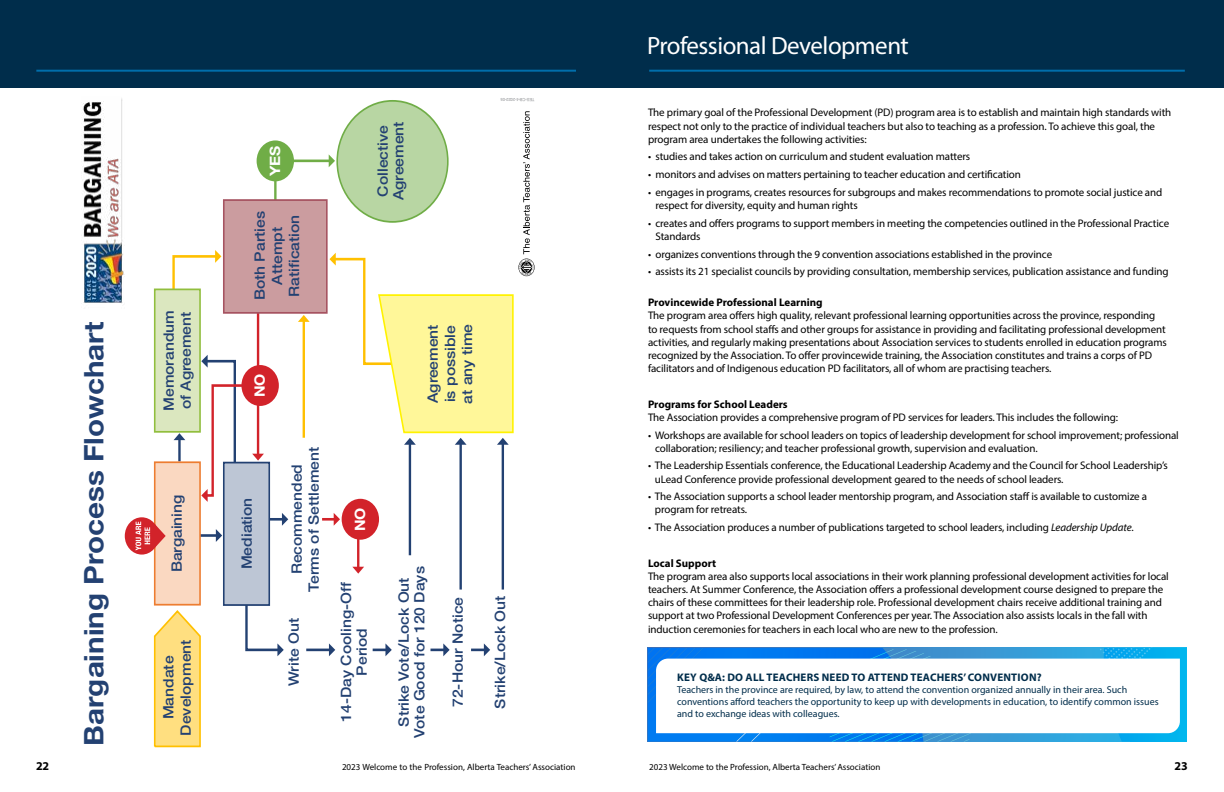
<style>
.page{position:relative;width:1224px;height:792px;background:#fff}
.page>*{position:absolute;margin:0;border:0;box-sizing:border-box;transform-origin:0 0}
.t1{font:700 27px "Helvetica Neue LT Std";color:#234172;scale:1.09 1}
.t2{font:25px "Myriad Pro";letter-spacing:-.02em;color:#fff}
.t3{font:500 14.3px/17.2px "Helvetica Neue LT Std";color:#234172;text-align:center;scale:1.09 1}
.t4{font:700 14.3px "Helvetica Neue LT Std";color:#fff;scale:1.09 1}
.t5{font:700 12px "Myriad Pro";color:#000}
.t6{font:11px/13.2px "Myriad Pro";letter-spacing:-.01em;color:#000}
.t7{font:700 11px "Myriad Pro";color:#000}
.t8{font:700 11px "Myriad Pro";letter-spacing:.02em;color:#002d4b}
.t9{font:10px/12px "Myriad Pro";color:#002d4b}
.t10{font:9px "Myriad Pro";color:#000}
.t11{font:4.3px "Helvetica LT Std";color:#8f9194;scale:.91 1}
.s1{font-style:italic}
</style>
<div class="page">
<div style="left:0;top:0;width:1224px;height:88px;background:#002d4b"></div>
<hr style="left:36px;top:70px;width:540px;height:2px;background:#006eab">
<hr style="left:257px;top:302px;width:2px;height:154px;background:#d2232a">
<hr style="left:178px;top:438px;width:3px;height:23px;background:#234172">
<svg style="left:174px;top:433px;width:11px;height:7px"></svg>
<div style="left:224px;top:200px;width:103px;height:113px;background:#cb9c9f"></div>
<div style="left:223px;top:199px;width:105px;height:115px;border:2px solid #a65361"></div>
<div style="left:337px;top:101px;width:111px;height:121px;background:#b8d6a3;border-radius:50%"></div>
<hr style="left:267px;top:518px;width:17px;height:3px;background:#234172">
<svg style="left:282px;top:513px;width:6px;height:13px"></svg>
<svg style="left:245px;top:602px;width:39px;height:54px"></svg>
<img style="left:83px;top:98px;width:41px;height:206px">
<svg style="left:153px;top:610px;width:48px;height:138px"></svg>
<hr style="left:199px;top:534px;width:19px;height:3px;background:#234172">
<svg style="left:216px;top:529px;width:6px;height:13px"></svg>
<hr style="left:306px;top:649px;width:25px;height:2px;background:#234172">
<svg style="left:329px;top:643px;width:6px;height:13px"></svg>
<svg style="left:373px;top:643px;width:19px;height:13px"></svg>
<svg style="left:431px;top:643px;width:19px;height:13px"></svg>
<svg style="left:471px;top:643px;width:19px;height:13px"></svg>
<hr style="left:322px;top:518px;width:14px;height:3px;background:#d2232a">
<svg style="left:334px;top:513px;width:6px;height:13px"></svg>
<div style="left:342px;top:499px;width:37px;height:41px;background:#d2232a;border-radius:50%"></div>
<hr style="left:357px;top:536px;width:2px;height:33px;background:#d2232a">
<svg style="left:352px;top:567px;width:12px;height:7px"></svg>
<hr style="left:409px;top:442px;width:2px;height:113px;background:#234172">
<hr style="left:459px;top:442px;width:3px;height:148px;background:#234172">
<hr style="left:502px;top:442px;width:2px;height:148px;background:#234172">
<svg style="left:273px;top:111px;width:262px;height:334px"></svg>
<svg style="left:171px;top:250px;width:50px;height:39px"></svg>
<div style="left:257px;top:140px;width:37px;height:41px;background:#70ad47;border-radius:50%"></div>
<div style="left:241px;top:365px;width:38px;height:41px;background:#d2232a;border-radius:50%"></div>
<div style="left:155px;top:289px;width:45px;height:143px;background:#dbe7bf"></div>
<div style="left:154px;top:289px;width:47px;height:144px;border:2px solid #91be3e"></div>
<svg style="left:201px;top:355px;width:63px;height:147px"></svg>
<div style="left:224px;top:463px;width:45px;height:142px;background:#bdc6d5"></div>
<div style="left:223px;top:462px;width:47px;height:144px;border:2px solid #234172"></div>
<div style="left:155px;top:462px;width:45px;height:143px;background:#fad8c1"></div>
<div style="left:154px;top:461px;width:47px;height:145px;border:2px solid #ed7d31"></div>
<svg style="left:125px;top:517px;width:34px;height:38px"></svg>
<svg style="left:136px;top:522px;width:30px;height:28px"></svg>
<hr style="left:649px;top:70px;width:536px;height:2px;background:#006eab">
<img style="left:1180px;top:705px;width:7px;height:37px">
<img style="left:1180px;top:648px;width:7px;height:57px">
<svg style="left:648px;top:648px;width:532px;height:94px"></svg>
<h1 class="t1" style="left:77px;top:746px;width:390px;rotate:-90deg">Bargaining Process Flowchart</h1>
<h3 class="t4" style="left:266px;top:176px;width:30px;rotate:-90deg">YES</h3>
<h3 class="t3" style="left:160px;top:411px;width:94px;text-align:left;rotate:-90deg">Memorandum of Agreement</h3>
<h3 class="t3" style="left:251px;top:300px;width:83px;rotate:-90deg">Both Parties<br>Attempt<br>Ratification</h3>
<h3 class="t4" style="left:251px;top:397px;width:23px;rotate:-90deg">NO</h3>
<h3 class="t3" style="left:168px;top:572px;width:73px;rotate:-90deg">Bargaining</h3>
<h3 class="t3" style="left:238px;top:569px;width:67px;rotate:-90deg">Mediation</h3>
<h3 class="t3" style="left:160px;top:736px;width:89px;rotate:-90deg">Mandate<br>Development</h3>
<h3 class="t3" style="left:288px;top:592px;width:134px;rotate:-90deg">Recommended<br>Terms of Settlement</h3>
<h3 class="t3" style="left:285px;top:686px;width:64px;rotate:-90deg">Write Out</h3>
<h3 class="t3" style="left:375px;top:200px;width:74px;line-height:15.9px;text-align:left;rotate:-90deg">Collective<br>Agreement</h3>
<p class="t11" style="left:535px;top:102px;width:39px;rotate:-180deg">TES-CB-4-2022-05</p>
<h3 class="t3" style="left:424px;top:404px;width:75px;text-align:justify;rotate:-90deg">Agreement is possible at any time</h3>
<h3 class="t4" style="left:351px;top:531px;width:23px;rotate:-90deg">NO</h3>
<h3 class="t3" style="left:338px;top:722px;width:129px;line-height:15.9px;rotate:-90deg">14-Day Cooling-Off<br>Period</h3>
<h3 class="t3" style="left:396px;top:738px;width:159px;line-height:15.9px;rotate:-90deg">Strike Vote/Lock Out<br>Vote Good for 120 Days</h3>
<h3 class="t3" style="left:449px;top:707px;width:102px;rotate:-90deg">72-Hour Notice</h3>
<h3 class="t3" style="left:491px;top:709px;width:105px;rotate:-90deg">Strike/Lock Out</h3>
<h2 class="t2" style="left:647px;top:30px;width:263px">Professional Development</h2>
<p class="t6" style="left:648px;top:106px;width:525px">The primary goal of the Professional Development (PD) program area is to establish and maintain high standards with respect not only to the practice of individual teachers but also to teaching as a profession. To achieve this goal, the program area undertakes the following activities:</p>
<p class="t6" style="left:648px;top:150px;width:324px">• studies and takes action on curriculum and student evaluation matters</p>
<p class="t6" style="left:648px;top:168px;width:374px">• monitors and advises on matters pertaining to teacher education and certification</p>
<p class="t6" style="left:655px;top:185px;width:508px;text-indent:-7px">• engages in programs, creates resources for subgroups and makes recommendations to promote social justice and respect for diversity, equity and human rights</p>
<p class="t6" style="left:655px;top:216px;width:515px;text-indent:-7px">• creates and offers programs to support members in meeting the competencies outlined in the Professional Practice<br>Standards</p>
<p class="t6" style="left:648px;top:247px;width:406px">• organizes conventions through the 9 convention associations established in the province</p>
<p class="t6" style="left:648px;top:265px;width:522px">• assists its 21 specialist councils by providing consultation, membership services, publication assistance and funding</p>
<p class="t7" style="left:648px;top:295px;width:176px">Provincewide Professional Learning</p>
<p class="t6" style="left:648px;top:309px;width:520px">The program area offers high quality, relevant professional learning opportunities across the province, responding to requests from school staffs and other groups for assistance in providing and facilitating professional development activities, and regularly making presentations about Association services to students enrolled in education programs recognized by the Association. To offer provincewide training, the Association constitutes and trains a corps of PD facilitators and of Indigenous education PD facilitators, all of whom are practising teachers.</p>
<p class="t7" style="left:648px;top:397px;width:141px">Programs for School Leaders</p>
<p class="t6" style="left:648px;top:410px;width:471px">The Association provides a comprehensive program of PD services for leaders. This includes the following:</p>
<p class="t6" style="left:655px;top:428px;width:525px;text-indent:-7px">• Workshops are available for school leaders on topics of leadership development for school improvement; professional collaboration; resiliency; and teacher professional growth, supervision and evaluation.</p>
<p class="t6" style="left:655px;top:459px;width:514px;text-indent:-7px">• The Leadership Essentials conference, the Educational Leadership Academy and the Council for School Leadership’s uLead Conference provide professional development geared to the needs of school leaders.</p>
<p class="t6" style="left:655px;top:490px;width:494px;text-indent:-7px">• The Association supports a school leader mentorship program, and Association staff is available to customize a program for retreats.</p>
<p class="t6" style="left:648px;top:521px;width:487px">• The Association produces a number of publications targeted to school leaders, including <span class="s1">Leadership Update</span>.</p>
<p class="t7" style="left:648px;top:556px;width:70px">Local Support</p>
<p class="t6" style="left:648px;top:569px;width:522px">The program area also supports local associations in their work planning professional development activities for local teachers. At Summer Conference, the Association offers a professional development course designed to prepare the chairs of these committees for their leadership role. Professional development chairs receive additional training and support at two Professional Development Conferences per year. The Association also assists locals in the fall with induction ceremonies for teachers in each local who are new to the profession.</p>
<p class="t8" style="left:677px;top:670px;width:366px">KEY Q&amp;A: DO ALL TEACHERS NEED TO ATTEND TEACHERS’ CONVENTION?</p>
<p class="t9" style="left:677px;top:683px;width:483px">Teachers in the province are required, by law, to attend the convention organized annually in their area. Such conventions afford teachers the opportunity to keep up with developments in education, to identify common issues and to exchange ideas with colleagues.</p>
<p class="t5" style="left:36px;top:759px;width:15px">22</p>
<p class="t10" style="left:342px;top:762px;width:235px">2023 Welcome to the Profession, Alberta Teachers’ Association</p>
<p class="t10" style="left:649px;top:762px;width:233px">2023 Welcome to the Profession, Alberta Teachers’ Association</p>
<p class="t5" style="left:1175px;top:759px;width:15px">23</p>
</div>
